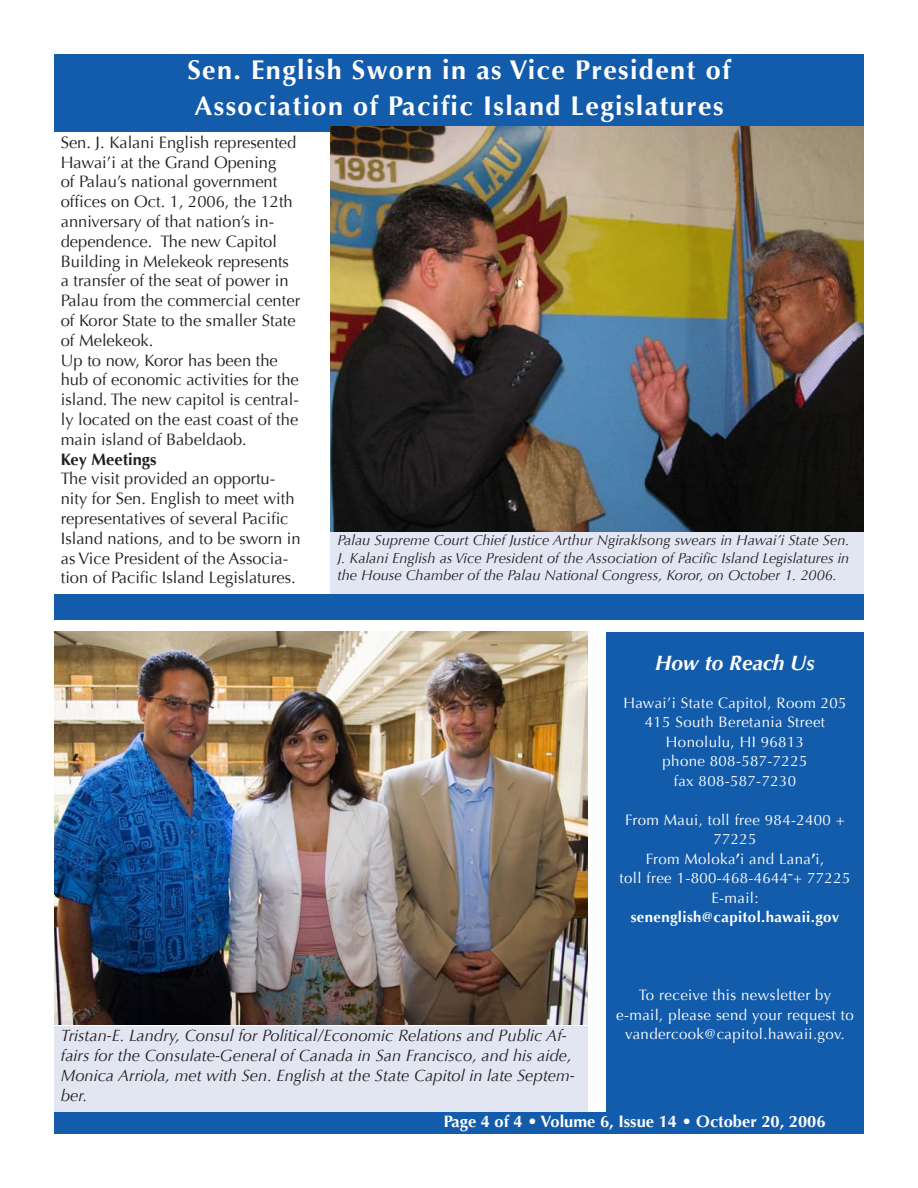
<style>
.page{position:relative;width:918px;height:1188px;background:#fff}
.page>*{position:absolute;margin:0;border:0;box-sizing:border-box;transform-origin:0 0}
.t1{font:700 27px/36px "Optima";letter-spacing:.05em;color:#fff}
.t2{font:italic 700 21px "Optima";color:#fff}
.t3{font:18px "Optima";color:#fff}
.t4{font:16.5px/19.8px "Optima";color:#231f20}
.t5{font:italic 16.5px/19.8px "Optima";color:#231f20}
.t6{font:700 16.5px "Optima";color:#fff}
.t7{font:700 16.5px "Optima";color:#231f20}
.t8{font:15px/19.5px "Optima";letter-spacing:.025em;color:#fff;text-align:center}
.t9{font:700 15px "Optima";letter-spacing:.025em;color:#fff}
.t10{font:italic 14.55px/17.4px "Optima";color:#231f20;text-align:justify}
.s1{font-weight:700}
</style>
<div class="page">
<img style="left:54px;top:632px;width:534px;height:392px">
<div style="left:54px;top:594px;width:810px;height:26px;background:#135cab"></div>
<div style="left:54px;top:1112px;width:810px;height:22px;background:#135cab"></div>
<div style="left:54px;top:54px;width:810px;height:77px;background:#135cab"></div>
<div style="left:331px;top:531px;width:533px;height:63px;background:#e2e6f3"></div>
<img style="left:330px;top:126px;width:534px;height:406px">
<div style="left:54px;top:1026px;width:533px;height:85px;background:#e2e6f3"></div>
<div style="left:606px;top:632px;width:258px;height:480px;background:#135cab"></div>
<h1 class="t1" style="left:187px;top:52px;width:545px">Sen. English Sworn in as Vice President of<br>Association of Pacific Island Legislatures</h1>
<p class="t4" style="left:61px;top:132px;width:241px">Sen. J. Kalani English represented<br>Hawai’i at the Grand Opening<br>of Palau’s national government offices on Oct. 1, 2006, the 12th anniversary of that nation’s in&shy;dependence. The new Capitol<br>Building in Melekeok represents a transfer of the seat of power in<br>Palau from the commercial center of Koror State to the smaller State of Melekeok.<br>Up to now, Koror has been the hub of economic activities for the island. The new capitol is central&shy;ly located on the east coast of the main island of Babeldaob.</p>
<p class="t7" style="left:61px;top:449px;width:97px">Key Meetings</p>
<p class="t4" style="left:61px;top:469px;width:241px">The visit provided an opportu&shy;nity for Sen. English to meet with representatives of several Pacific Island nations, and to be sworn in as Vice President of the Associa&shy;tion of Pacific Island Legislatures.</p>
<p class="t10" style="left:338px;top:532px;width:514px">Palau Supreme Court Chief Justice Arthur Ngiraklsong swears in Hawai’i State Sen.<br>J. Kalani English as Vice President of the Association of Pacific Island Legislatures in the House Chamber of the Palau National Congress, Koror, on October 1. 2006.</p>
<p class="t2" style="left:655px;top:651px;width:161px">How to Reach Us</p>
<p class="t8" style="left:623px;top:693px;width:225px">Hawai’i State Capitol, Room 205<br>415 South Beretania Street<br>Honolulu, HI 96813<br>phone 808-587-7225<br>fax 808-587-7230</p>
<p class="t8" style="left:620px;top:810px;width:232px">From Maui, toll free 984-2400 +<br>77225<br>From Moloka<span class="s1">’</span>i and Lana<span class="s1">’</span>i,<br>toll free 1-800-468-4644 + 77225<br>E-mail:</p>
<p class="t9" style="left:631px;top:909px;width:210px">senenglish@capitol.hawaii.gov</p>
<p class="t3" style="left:787px;top:863px;width:7px">-</p>
<p class="t5" style="left:61px;top:1026px;width:516px">Tristan-E. Landry, Consul for Political/Economic Relations and Public Af&shy;fairs for the Consulate-General of Canada in San Francisco, and his aide, Monica Arriola, met with Sen. English at the State Capitol in late Septem&shy;ber.</p>
<p class="t8" style="left:616px;top:986px;width:239px">To receive this newsletter by e-mail, please send your request to vandercook@capitol.hawaii.gov.</p>
<p class="t6" style="left:444px;top:1112px;width:383px">Page 4 of 4 • Volume 6, Issue 14 • October 20, 2006</p>
</div>
